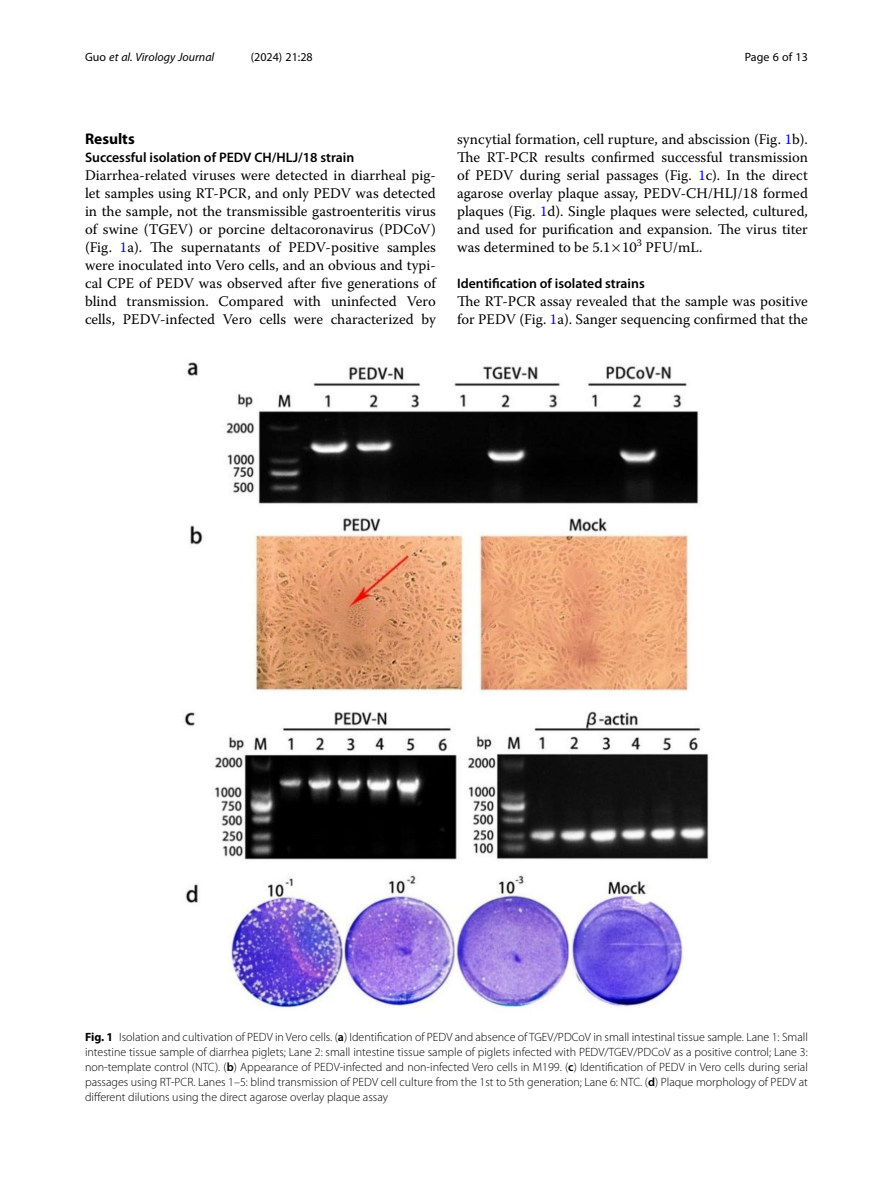
<style>
.page{position:relative;width:893px;height:1191px;background:#fff}
.page>*{position:absolute;margin:0;border:0;box-sizing:border-box;transform-origin:0 0}
.Head_1{font:700 15.45px "Myriad Pro";color:#000}
.Body_Text{font:14.7px/18px "Warnock Pro";color:#000;text-align:justify}
.Head_2_After_1{font:600 13.8px "Myriad Pro";color:#000}
.Head_2{font:600 13.8px "Myriad Pro";color:#000}
.Figure_Caption{font:300 12px/15px "Myriad Pro";color:#000;text-align:justify}
.t1{font:italic 12px "Myriad Pro";color:#000}
.t2{font:12px "Myriad Pro";color:#000}
.s1{font-style:normal}
.s2{color:#00f}
.s3{font-weight:700}
.s4{font-weight:600}
</style>
<div class="page">
<img style="left:183px;top:362px;width:526px;height:646px">
<p class="t1" style="left:85px;top:50px;width:131px"><span class="s1">Guo</span> et al. Virology Journal</p>
<p class="t2" style="left:251px;top:50px;width:63px">(2024) 21:28</p>
<p class="t2" style="left:745px;top:50px;width:65px">Page 6 of 13</p>
<p class="Head_1" style="left:85px;top:129px;width:51px">Results</p>
<p class="Head_2_After_1" style="left:85px;top:149px;width:271px">Successful isolation of PEDV CH/HLJ/18 strain</p>
<p class="Body_Text" style="left:85px;top:166px;width:352px">Diarrhea-related viruses were detected in diarrheal pig&shy;let samples using RT-PCR, and only PEDV was detected in the sample, not the transmissible gastroenteritis virus of swine (TGEV) or porcine deltacoronavirus (PDCoV) (Fig. <span class="s2">1</span>a). The supernatants of PEDV-positive samples were inoculated into Vero cells, and an obvious and typi&shy;cal CPE of PEDV was observed after five generations of blind transmission. Compared with uninfected Vero cells, PEDV-infected Vero cells were characterized by</p>
<p class="Body_Text" style="left:457px;top:130px;width:352px">syncytial formation, cell rupture, and abscission (Fig. <span class="s2">1</span>b).<br>The RT-PCR results confirmed successful transmission of PEDV during serial passages (Fig. <span class="s2">1</span>c). In the direct agarose overlay plaque assay, PEDV-CH/HLJ/18 formed plaques (Fig. <span class="s2">1</span>d). Single plaques were selected, cultured, and used for purification and expansion. The virus titer was determined to be 5.1 10<sup>3</sup> PFU/mL.</p>
<p class="Head_2" style="left:457px;top:275px;width:189px">Identification of isolated strains</p>
<p class="Body_Text" style="left:457px;top:292px;width:352px">The RT-PCR assay revealed that the sample was positive for PEDV (Fig. <span class="s2">1</span>a). Sanger sequencing confirmed that the</p>
<p class="Figure_Caption" style="left:85px;top:1029px;width:724px"><span class="s3">Fig. 1</span> Isolation and cultivation of PEDV in Vero cells. (<span class="s4">a</span>) Identification of PEDV and absence of TGEV/PDCoV in small intestinal tissue sample. Lane 1: Small intestine tissue sample of diarrhea piglets; Lane 2: small intestine tissue sample of piglets infected with PEDV/TGEV/PDCoV as a positive control; Lane 3: non-template control (NTC). (<span class="s4">b</span>) Appearance of PEDV-infected and non-infected Vero cells in M199. (<span class="s4">c</span>) Identification of PEDV in Vero cells during serial passages using RT-PCR. Lanes 1–5: blind transmission of PEDV cell culture from the 1st to 5th generation; Lane 6: NTC. (<span class="s4">d</span>) Plaque morphology of PEDV at different dilutions using the direct agarose overlay plaque assay</p>
</div>
